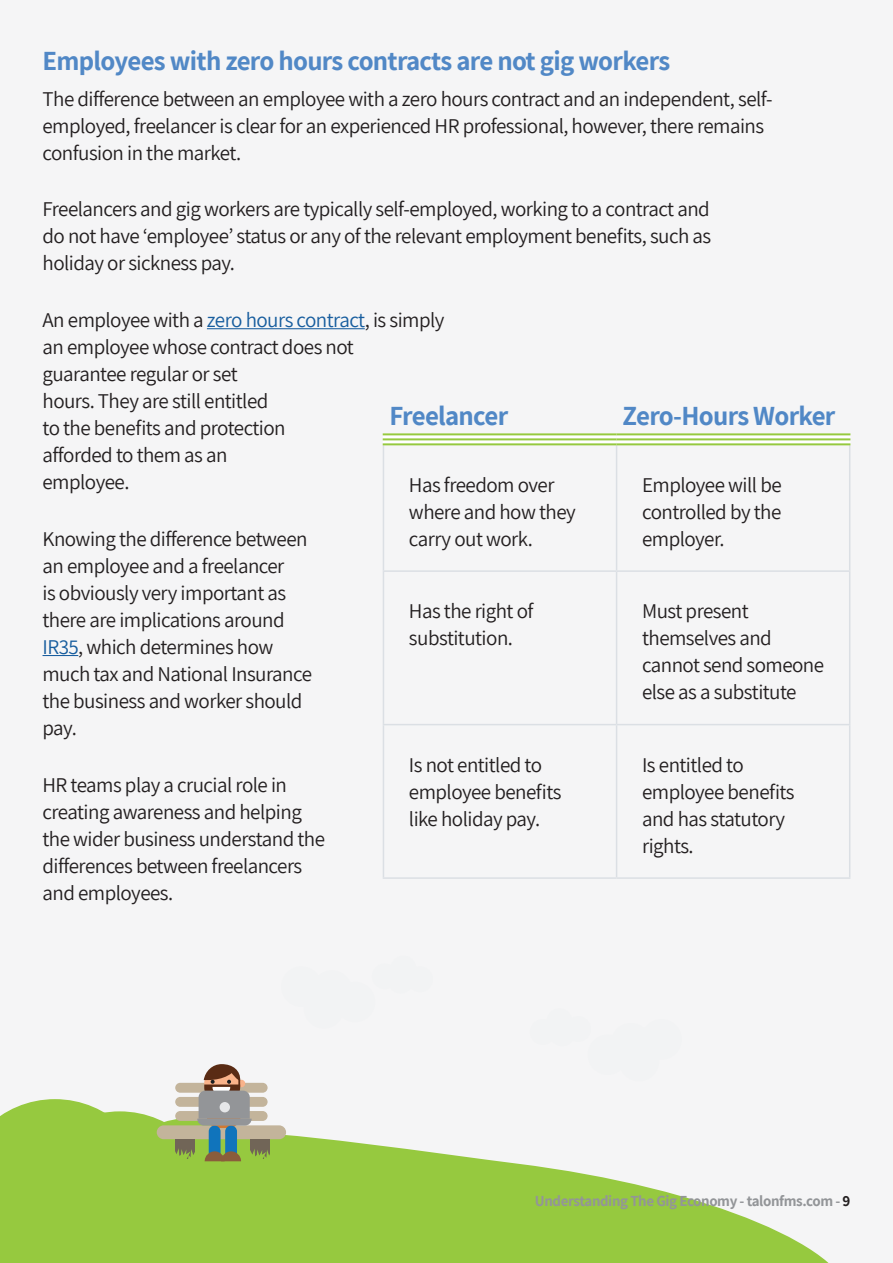
<style>
.page{position:relative;width:893px;height:1263px;background:#f5f5f6}
.page>*{position:absolute;margin:0;border:0;box-sizing:border-box;transform-origin:0 0}
.t1{font:700 27px "Assistant";letter-spacing:-.025em;color:#5188c6}
.t2{font:21px/27px "Assistant";letter-spacing:-.025em;color:#231f20}
.t3{font:700 15px "Assistant";letter-spacing:-.025em;color:#939598}
.s1{color:#175d9e}
.s2{color:#231f20}
</style>
<div class="page">
<svg style="left:290px;top:1135px;width:539px;height:128px;fill:#96c93f"></svg>
<svg style="left:0;top:1064px;width:290px;height:199px"></svg>
<div style="left:220px;top:1102px;width:10px;height:10px;background:#e6e7e9;border-radius:50%"></div>
<div style="left:641px;top:1019px;width:41px;height:40px;border:9px solid #f2f3f4;border-radius:50%"></div>
<svg style="left:641px;top:1019px;width:23px;height:40px"></svg>
<div style="left:281px;top:966px;width:41px;height:41px;border:9px solid #f2f3f4;border-radius:50%"></div>
<svg style="left:299px;top:966px;width:23px;height:41px"></svg>
<hr style="left:207px;top:328px;width:158px;height:1px;background:#175d9e">
<hr style="left:43px;top:655px;width:35px;height:1px;background:#175d9e">
<svg style="left:383px;top:435px;width:234px;height:6px"></svg>
<svg style="left:617px;top:435px;width:233px;height:6px"></svg>
<hr style="left:383px;top:445px;width:1px;height:125px;background:#dbdfe4">
<hr style="left:616px;top:445px;width:1px;height:125px;background:#dbdfe4">
<hr style="left:849px;top:445px;width:1px;height:125px;background:#dbdfe4">
<hr style="left:383px;top:570px;width:234px;height:2px;background:#dbdfe4">
<hr style="left:383px;top:572px;width:1px;height:152px;background:#dbdfe4">
<hr style="left:617px;top:570px;width:233px;height:2px;background:#dbdfe4">
<hr style="left:616px;top:572px;width:1px;height:152px;background:#dbdfe4">
<hr style="left:849px;top:572px;width:1px;height:152px;background:#dbdfe4">
<hr style="left:383px;top:724px;width:234px;height:1px;background:#dbdfe4">
<hr style="left:383px;top:725px;width:1px;height:152px;background:#dbdfe4">
<hr style="left:617px;top:724px;width:233px;height:1px;background:#dbdfe4">
<hr style="left:616px;top:725px;width:1px;height:152px;background:#dbdfe4">
<hr style="left:849px;top:725px;width:1px;height:152px;background:#dbdfe4">
<hr style="left:383px;top:877px;width:234px;height:2px;background:#dbdfe4">
<hr style="left:617px;top:877px;width:233px;height:2px;background:#dbdfe4">
<hr style="left:383px;top:433px;width:234px;height:2px;background:#96c93f">
<hr style="left:383px;top:438px;width:234px;height:2px;background:#96c93f">
<hr style="left:383px;top:443px;width:234px;height:2px;background:#96c93f">
<hr style="left:617px;top:433px;width:233px;height:2px;background:#96c93f">
<hr style="left:617px;top:438px;width:233px;height:2px;background:#96c93f">
<hr style="left:617px;top:443px;width:233px;height:2px;background:#96c93f">
<p class="t1" style="left:43px;top:43px;width:629px">Employees with zero hours contracts are not gig workers</p>
<p class="t2" style="left:43px;top:84px;width:731px">The difference between an employee with a zero hours contract and an independent, self&shy;employed, freelancer is clear for an experienced HR professional, however, there remains confusion in the market.</p>
<p class="t2" style="left:43px;top:195px;width:670px;text-align:justify">Freelancers and gig workers are typically self-employed, working to a contract and do not have ‘employee’ status or any of the relevant employment benefits, such as holiday or sickness pay.</p>
<p class="t2" style="left:43px;top:306px;width:403px">An employee with a <span class="s1">zero hours contract</span>, is simply an employee whose contract does not<br>guarantee regular or set<br>hours. They are still entitled<br>to the benefits and protection<br>afforded to them as an<br>employee.</p>
<p class="t2" style="left:43px;top:524px;width:271px">Knowing the difference between an employee and a freelancer<br>is obviously very important as there are implications around<br><span class="s1">IR35</span>, which determines how much tax and National Insurance the business and worker should pay.</p>
<p class="t2" style="left:43px;top:770px;width:284px">HR teams play a crucial role in creating awareness and helping the wider business understand the differences between freelancers and employees.</p>
<p class="t1" style="left:389px;top:397px;width:120px">Freelancer</p>
<p class="t1" style="left:623px;top:397px;width:214px">Zero-Hours Worker</p>
<p class="t2" style="left:409px;top:470px;width:168px">Has freedom over where and how they carry out work.</p>
<p class="t2" style="left:642px;top:470px;width:141px;text-align:justify">Employee will be controlled by the employer.</p>
<p class="t2" style="left:409px;top:597px;width:126px">Has the right of substitution.</p>
<p class="t2" style="left:642px;top:597px;width:184px">Must present themselves and cannot send someone else as a substitute</p>
<p class="t2" style="left:409px;top:750px;width:154px">Is not entitled to employee benefits like holiday pay.</p>
<p class="t2" style="left:642px;top:750px;width:154px">Is entitled to employee benefits and has statutory rights.</p>
<p class="t3" style="left:535px;top:1191px;width:317px">Understanding The Gig Economy - talonfms.com - <span class="s2">9</span></p>
</div>
